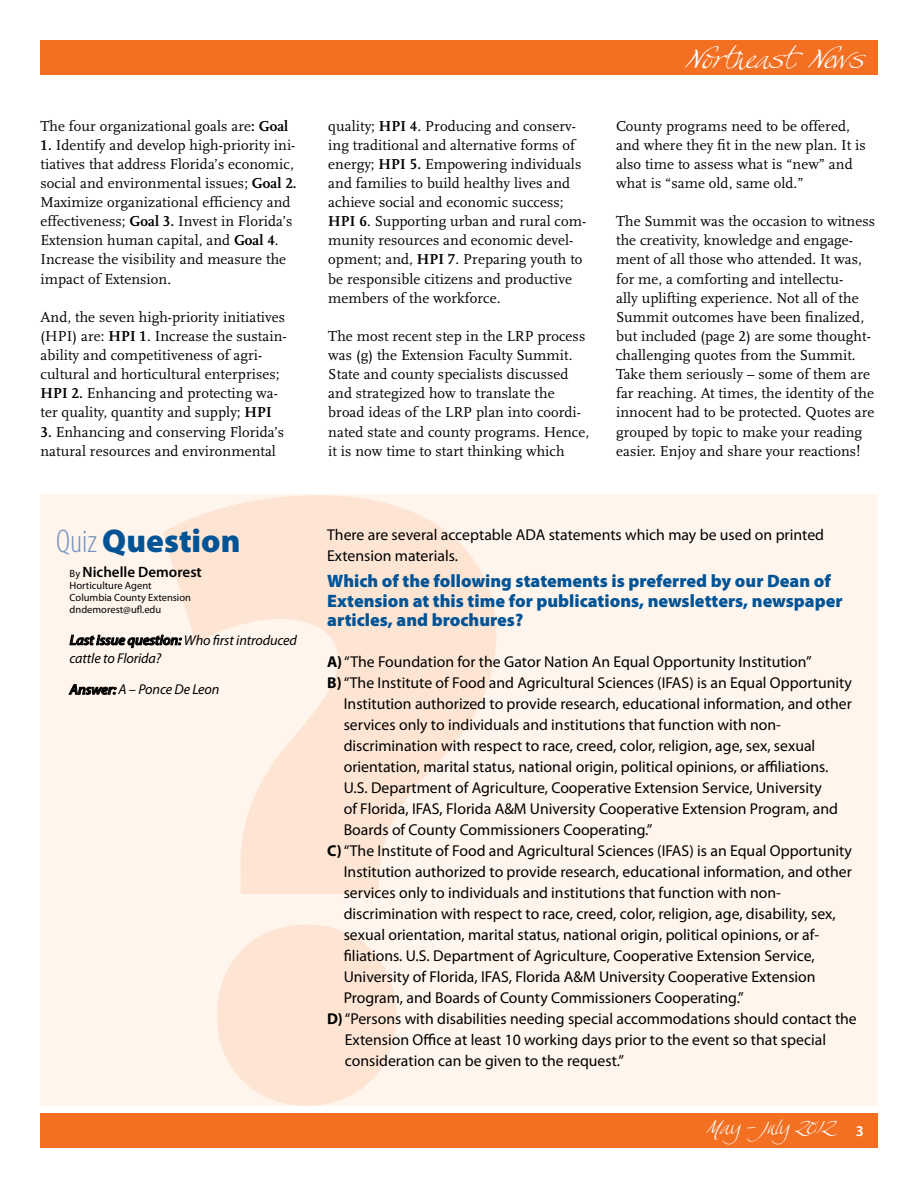
<style>
.page{position:relative;width:918px;height:1188px;background:#fff}
.page>*{position:absolute;margin:0;border:0;box-sizing:border-box;transform-origin:0 0}
.t1{font:900 876.15px "Myriad Pro";color:#fee5d3}
.t2{font:900 33px "Myriad Pro";color:#005496}
.t3{font:27px "Swan Song";color:#fff}
.t4{font:19.5px "Swan Song";color:#fff}
.t5{font:900 18px/19.5px "Myriad Pro";color:#005496}
.t6{font:15.75px/21px "Myriad Pro";color:#000}
.t7{font:15px/19.2px "Scala LF";letter-spacing:.005em;color:#000}
.t8{font:600 15px "Myriad Pro";color:#000}
.t9{font:600 15px "Myriad Pro";color:#fff}
.t10{font:italic 14.25px/18px "Myriad Pro";letter-spacing:-.01em;color:#000}
.t11{font:10.5px/12px "Myriad Pro";color:#000}
.s1{font-weight:700}
.s2{font-weight:300;font-stretch:condensed;color:#7592c1}
.s3{font-weight:400;font-size:10.5px}
.s4{font-weight:600}
</style>
<div class="page">
<div style="left:40px;top:1113px;width:837px;height:35px;background:#f36f21"></div>
<div style="left:40px;top:40px;width:837px;height:35px;background:#f36f21"></div>
<div style="left:40px;top:495px;width:837px;height:611px;background:#fff5ed"></div>
<svg style="left:69px;top:634px;width:113px;height:14px"></svg>
<svg style="left:68px;top:684px;width:48px;height:11px"></svg>
<p class="t7" style="left:40px;top:116px;width:249px">The four organizational goals are<span class="s1">: Goal</span></p>
<p class="t7" style="left:40px;top:135px;width:258px"><span class="s1">1.</span> Identify and develop high-priority ini&shy;tiatives that address Florida’s economic, social and environmental issues; <span class="s1">Goal 2.<br></span>Maximize organizational efficiency and effectiveness; <span class="s1">Goal 3.</span> Invest in Florida’s Extension human capital, and <span class="s1">Goal 4</span>.<br>Increase the visibility and measure the impact of Extension.</p>
<p class="t7" style="left:40px;top:308px;width:248px">And, the seven high-priority initiatives (HPI) are: <span class="s1">HPI 1</span>. Increase the sustain&shy;ability and competitiveness of agri&shy;cultural and horticultural enterprises; <span class="s1">HPI 2.</span> Enhancing and protecting wa&shy;ter quality, quantity and supply; <span class="s1">HPI</span></p>
<p class="t7" style="left:40px;top:422px;width:245px"><span class="s1">3.</span> Enhancing and conserving Florida’s natural resources and environmental</p>
<p class="t7" style="left:328px;top:116px;width:259px">quality; <span class="s1">HPI 4</span>. Producing and conserv&shy;ing traditional and alternative forms of energy; <span class="s1">HPI 5.</span> Empowering individuals and families to build healthy lives and achieve social and economic success; <span class="s1">HPI 6</span>. Supporting urban and rural com&shy;munity resources and economic devel&shy;opment; and, <span class="s1">HPI 7</span>. Preparing youth to be responsible citizens and productive members of the workforce.</p>
<p class="t7" style="left:328px;top:327px;width:262px">The most recent step in the LRP process was (g) the Extension Faculty Summit.<br>State and county specialists discussed and strategized how to translate the broad ideas of the LRP plan into coordi&shy;nated state and county programs. Hence, it is now time to start thinking which</p>
<h3 class="t3" style="left:685px;top:42px;width:181px">Northeast News</h3>
<p class="t7" style="left:616px;top:116px;width:251px">County programs need to be offered, and where they fit in the new plan. It is also time to assess what is “new” and what is “same old, same old.”</p>
<p class="t7" style="left:616px;top:212px;width:260px">The Summit was the occasion to witness the creativity, knowledge and engage&shy;ment of all those who attended. It was, for me, a comforting and intellectu-<br>ally uplifting experience. Not all of the Summit outcomes have been finalized, but included (page 2) are some thought&shy;challenging quotes from the Summit.<br>Take them seriously – some of them are far reaching. At times, the identity of the innocent had to be protected. Quotes are grouped by topic to make your reading easier. Enjoy and share your reactions!</p>
<h1 class="t1" style="left:121px;top:216px;width:407px">?</h1>
<h2 class="t2" style="left:56px;top:519px;width:186px"><span class="s2">Quiz</span> Question</h2>
<p class="t8" style="left:70px;top:563px;width:134px"><span class="s3">By</span> Nichelle Demorest</p>
<p class="t11" style="left:70px;top:580px;width:123px">Horticulture Agent<br>Columbia County Extension dndemorest@ufl.edu</p>
<p class="t10" style="left:70px;top:631px;width:229px"><span class="s4">Last issue question:</span> Who first introduced cattle to Florida?</p>
<p class="t10" style="left:70px;top:680px;width:151px"><span class="s4">Answer:</span> A – Ponce De Leon</p>
<p class="t6" style="left:327px;top:524px;width:498px">There are several acceptable ADA statements which may be used on printed<br>Extension materials.</p>
<p class="t5" style="left:327px;top:571px;width:517px">Which of the following statements is preferred by our Dean of<br>Extension at this time for publications, newsletters, newspaper articles, and brochures?</p>
<p class="t6" style="left:327px;top:651px;width:486px"><span class="s1">A)</span> “The Foundation for the Gator Nation An Equal Opportunity Institution”</p>
<p class="t6" style="left:327px;top:672px;width:526px"><span class="s1">B)</span>“The Institute of Food and Agricultural Sciences (IFAS) is an Equal Opportunity</p>
<p class="t6" style="left:344px;top:693px;width:510px">Institution authorized to provide research, educational information, and other</p>
<p class="t6" style="left:344px;top:714px;width:439px">services only to individuals and institutions that function with non-</p>
<p class="t6" style="left:344px;top:735px;width:473px">discrimination with respect to race, creed, color, religion, age, sex, sexual</p>
<p class="t6" style="left:344px;top:756px;width:486px">orientation, marital status, national origin, political opinions, or affiliations.</p>
<p class="t6" style="left:344px;top:777px;width:480px">U.S. Department of Agriculture, Cooperative Extension Service, University</p>
<p class="t6" style="left:344px;top:798px;width:496px">of Florida, IFAS, Florida A&amp;M University Cooperative Extension Program, and</p>
<p class="t6" style="left:344px;top:819px;width:310px">Boards of County Commissioners Cooperating.”</p>
<p class="t6" style="left:327px;top:840px;width:526px"><span class="s1">C)</span>“The Institute of Food and Agricultural Sciences (IFAS) is an Equal Opportunity</p>
<p class="t6" style="left:344px;top:861px;width:510px">Institution authorized to provide research, educational information, and other</p>
<p class="t6" style="left:344px;top:882px;width:439px">services only to individuals and institutions that function with non-</p>
<p class="t6" style="left:344px;top:903px;width:494px">discrimination with respect to race, creed, color, religion, age, disability, sex,</p>
<p class="t6" style="left:344px;top:924px;width:477px">sexual orientation, marital status, national origin, political opinions, or af-</p>
<p class="t6" style="left:344px;top:945px;width:473px">filiations. U.S. Department of Agriculture, Cooperative Extension Service,</p>
<p class="t6" style="left:344px;top:966px;width:473px">University of Florida, IFAS, Florida A&amp;M University Cooperative Extension</p>
<p class="t6" style="left:344px;top:987px;width:402px">Program, and Boards of County Commissioners Cooperating.”</p>
<p class="t6" style="left:327px;top:1008px;width:531px"><span class="s1">D)</span>“Persons with disabilities needing special accommodations should contact the</p>
<p class="t6" style="left:345px;top:1029px;width:483px">Extension Office at least 10 working days prior to the event so that special</p>
<p class="t6" style="left:345px;top:1050px;width:281px">consideration can be given to the request.”</p>
<h3 class="t4" style="left:705px;top:1114px;width:130px">May – July 2012</h3>
<p class="t9" style="left:856px;top:1121px;width:10px">3</p>
</div>
